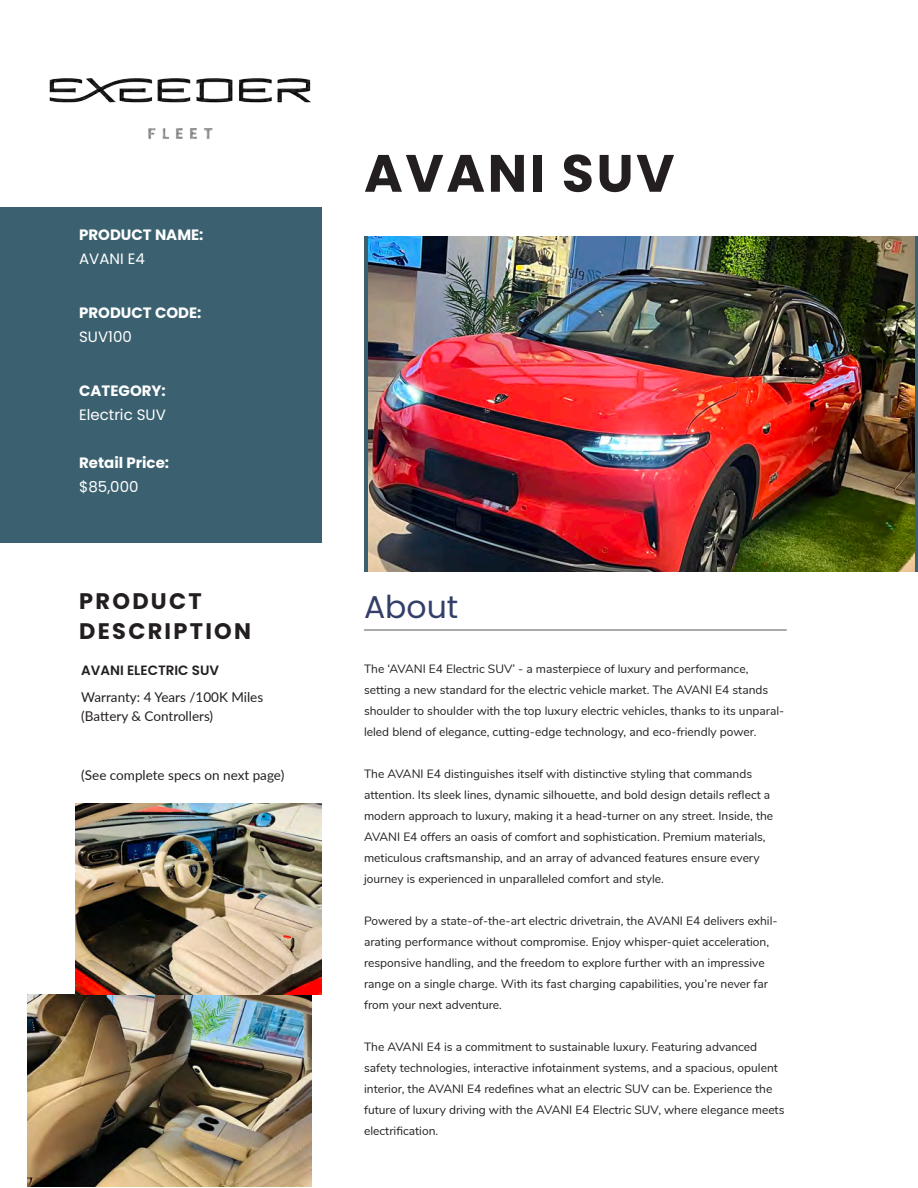
<style>
.page{position:relative;width:918px;height:1188px;background:#fff}
.page>*{position:absolute;margin:0;border:0;box-sizing:border-box;transform-origin:0 0}
.t1{font:700 52.5px "Poppins";letter-spacing:.05em;color:#231f20}
.Subtitle{font:31.5px "Poppins";color:#343f69}
.Heading_1_-_left{font:700 22.5px "Poppins";letter-spacing:.1em;color:#231f20}
.Heading_3_-_left{font:700 15px "Poppins";color:#fff}
.Heading_3_-_left-2{font:15px "Poppins";color:#fff}
.t2{font:13.5px "Lato";color:#231f20}
.t3{font:600 13.5px "Poppins";color:#231f20}
.Body_text_1_-_left{font:12px/21px "Nunito";color:#231f20}
</style>
<div class="page">
<div style="left:0;top:208px;width:322px;height:335px;background:#3b6170"></div>
<hr style="left:364px;top:630px;width:423px;height:1px;background:#57585a">
<img style="left:368px;top:236px;width:546px;height:336px">
<img style="left:28px;top:995px;width:283px;height:191px">
<img style="left:75px;top:804px;width:247px;height:191px">
<img style="left:49px;top:78px;width:262px;height:61px">
<p class="Heading_3_-_left" style="left:79px;top:226px;width:126px">PRODUCT NAME:</p>
<p class="Heading_3_-_left-2" style="left:79px;top:250px;width:67px">AVANI E4</p>
<p class="Heading_3_-_left" style="left:79px;top:304px;width:124px">PRODUCT CODE:</p>
<p class="Heading_3_-_left-2" style="left:79px;top:328px;width:54px">SUV100</p>
<p class="Heading_3_-_left" style="left:79px;top:382px;width:88px">CATEGORY:</p>
<p class="Heading_3_-_left-2" style="left:79px;top:406px;width:88px">Electric SUV</p>
<p class="Heading_3_-_left" style="left:79px;top:454px;width:92px">Retail Price:</p>
<p class="Heading_3_-_left-2" style="left:79px;top:478px;width:61px">$85,000</p>
<p class="Heading_1_-_left" style="left:79px;top:588px;width:124px">PRODUCT</p>
<p class="Heading_1_-_left" style="left:79px;top:618px;width:173px">DESCRIPTION</p>
<p class="t3" style="left:81px;top:662px;width:139px">AVANI ELECTRIC SUV</p>
<p class="t2" style="left:81px;top:687px;width:183px">Warranty: 4 Years /100K Miles</p>
<p class="t2" style="left:81px;top:707px;width:133px">(Battery &amp; Controllers)</p>
<p class="t2" style="left:81px;top:765px;width:205px">(See complete specs on next page)</p>
<p class="t1" style="left:364px;top:143px;width:312px">AVANI SUV</p>
<p class="Subtitle" style="left:364px;top:589px;width:96px">About</p>
<p class="Body_text_1_-_left" style="left:364px;top:657px;width:422px">The ‘AVANI E4 Electric SUV’ - a masterpiece of luxury and performance, setting a new standard for the electric vehicle market. The AVANI E4 stands shoulder to shoulder with the top luxury electric vehicles, thanks to its unparal&shy;leled blend of elegance, cutting-edge technology, and eco-friendly power.</p>
<p class="Body_text_1_-_left" style="left:364px;top:762px;width:411px">The AVANI E4 distinguishes itself with distinctive styling that commands attention. Its sleek lines, dynamic silhouette, and bold design details reflect a modern approach to luxury, making it a head-turner on any street. Inside, the AVANI E4 offers an oasis of comfort and sophistication. Premium materials, meticulous craftsmanship, and an array of advanced features ensure every journey is experienced in unparalleled comfort and style.</p>
<p class="Body_text_1_-_left" style="left:364px;top:909px;width:415px">Powered by a state-of-the-art electric drivetrain, the AVANI E4 delivers exhil&shy;arating performance without compromise. Enjoy whisper-quiet acceleration, responsive handling, and the freedom to explore further with an impressive range on a single charge. With its fast charging capabilities, you’re never far from your next adventure.</p>
<p class="Body_text_1_-_left" style="left:364px;top:1035px;width:422px">The AVANI E4 is a commitment to sustainable luxury. Featuring advanced safety technologies, interactive infotainment systems, and a spacious, opulent interior, the AVANI E4 redefines what an electric SUV can be. Experience the future of luxury driving with the AVANI E4 Electric SUV, where elegance meets electrification.</p>
</div>
